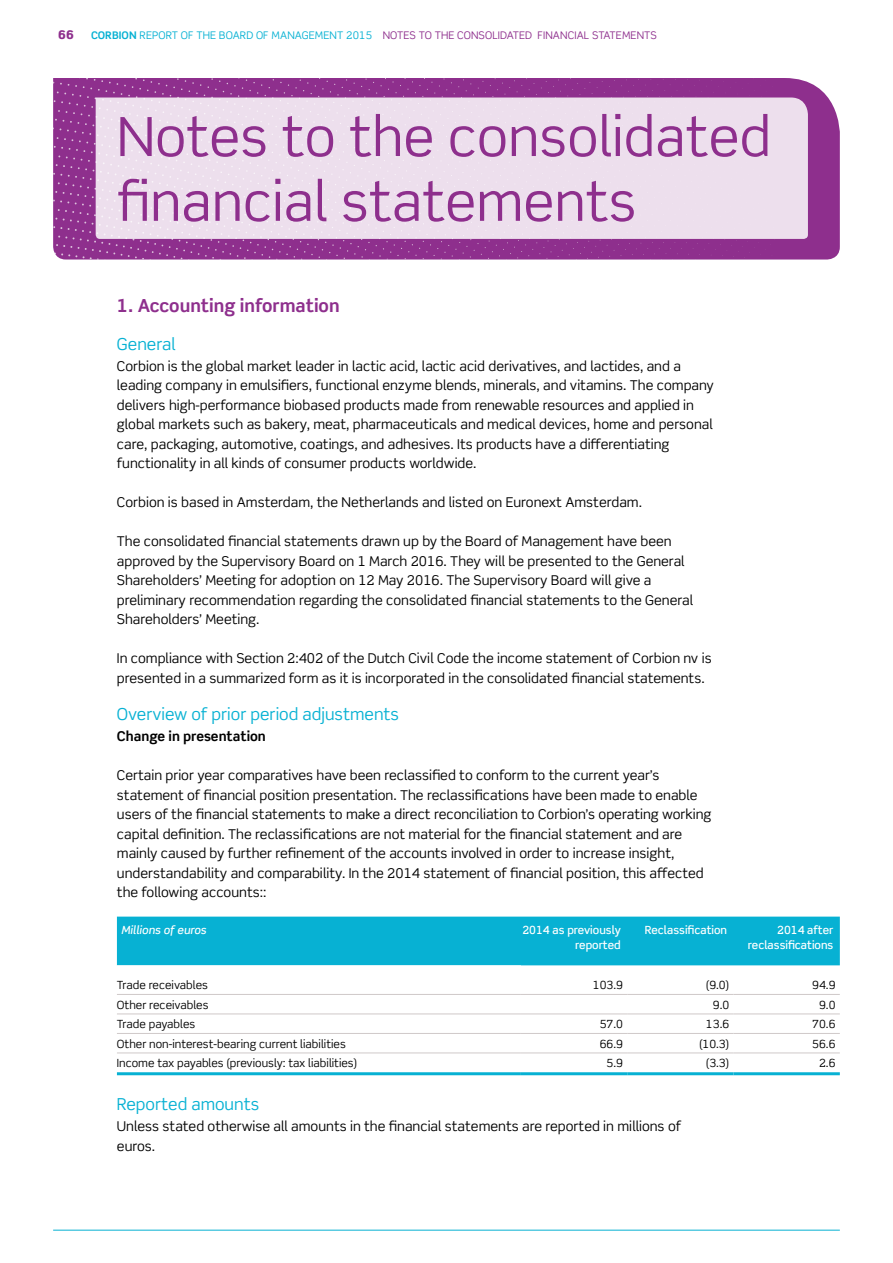
<style>
.page{position:relative;width:893px;height:1263px;background:#fff}
.page>*{position:absolute;margin:0;border:0;box-sizing:border-box;transform-origin:0 0}
.t1{font:54px/64.8px "Scene Std";color:#8e2f8d}
.t2{font:700 18px "Scene Std";color:#8e2f8d}
.t3{font:16.5px "Scene Std";color:#07b1d3}
.t4{font:13.5px/19.5px "Scene Std";color:#000}
.t5{font:700 13.5px "Scene Std";color:#000}
.t6{font:900 12px "Scene Std";color:#8e2f8d}
.t7{font:11.25px "Scene Std";color:#000}
.t8{font:500 11.25px/15px "Scene Std";color:#fff;text-align:right}
.t9{font:italic 500 11.25px "Scene Std";color:#fff}
.t10{font:10.5px "Scene Std";letter-spacing:.01em;color:#07b1d3}
.t11{font:10.5px "Scene Std";letter-spacing:.01em;color:#8e2f8d}
.s1{font-weight:700}
.s2{color:#8e2f8d}
</style>
<div class="page">
<hr style="left:53px;top:1230px;width:787px;height:1px;background:#07b1d3">
<div style="left:117px;top:917px;width:723px;height:48px;background:#07b1d3"></div>
<svg style="left:117px;top:965px;width:723px;height:111px"></svg>
<hr style="left:521px;top:994px;width:106px;height:1px;background:#cfc9c9">
<hr style="left:627px;top:994px;width:106px;height:1px;background:#cfc9c9">
<hr style="left:733px;top:994px;width:107px;height:1px;background:#cfc9c9">
<hr style="left:117px;top:1014px;width:404px;height:1px;background:#cfc9c9">
<hr style="left:521px;top:1014px;width:106px;height:1px;background:#cfc9c9">
<hr style="left:627px;top:1014px;width:106px;height:1px;background:#cfc9c9">
<hr style="left:733px;top:1014px;width:107px;height:1px;background:#cfc9c9">
<hr style="left:521px;top:1033px;width:106px;height:1px;background:#cfc9c9">
<hr style="left:627px;top:1033px;width:106px;height:1px;background:#cfc9c9">
<hr style="left:733px;top:1033px;width:107px;height:1px;background:#cfc9c9">
<hr style="left:521px;top:1053px;width:106px;height:1px;background:#cfc9c9">
<hr style="left:627px;top:1053px;width:106px;height:1px;background:#cfc9c9">
<hr style="left:733px;top:1053px;width:107px;height:1px;background:#cfc9c9">
<hr style="left:117px;top:994px;width:404px;height:1px;background:#cfc9c9">
<hr style="left:117px;top:1033px;width:404px;height:1px;background:#cfc9c9">
<hr style="left:117px;top:1053px;width:404px;height:1px;background:#cfc9c9">
<hr style="left:117px;top:1072px;width:404px;height:3px;background:#07b1d3">
<hr style="left:521px;top:1072px;width:106px;height:3px;background:#07b1d3">
<hr style="left:627px;top:1072px;width:106px;height:3px;background:#07b1d3">
<hr style="left:733px;top:1072px;width:107px;height:3px;background:#07b1d3">
<svg style="left:776px;top:78px;width:64px;height:182px;background:#994398"></svg>
<svg style="left:53px;top:78px;width:723px;height:182px;background:#913690"></svg>
<div style="left:96px;top:98px;width:712px;height:141px;background:#eddfed"></div>
<p class="t6" style="left:58px;top:27px;width:17px">66</p>
<p class="t10" style="left:91px;top:29px;width:307px"><span class="s1">CORBION</span> REPORT OF THE BOARD OF MANAGEMENT 2015 <span class="s2">Note</span></p>
<p class="t11" style="left:410px;top:29px;width:33px">s to the</p>
<p class="t11" style="left:457px;top:29px;width:8px">con</p>
<p class="t11" style="left:479px;top:29px;width:26px">solidated</p>
<p class="t11" style="left:538px;top:29px;width:7px">financia</p>
<p class="t11" style="left:584px;top:29px;width:22px">l statement</p>
<p class="t11" style="left:650px;top:29px;width:8px">s</p>
<h1 class="t1" style="left:117px;top:104px;width:656px">Notes to the consolidated financial statements</h1>
<h2 class="t2" style="left:117px;top:294px;width:224px">1. Accounting information</h2>
<p class="t3" style="left:117px;top:333px;width:60px">General</p>
<p class="t4" style="left:117px;top:356px;width:599px">Corbion is the global market leader in lactic acid, lactic acid derivatives, and lactides, and a leading company in emulsifiers, functional enzyme blends, minerals, and vitamins. The company delivers high-performance biobased products made from renewable resources and applied in global markets such as bakery, meat, pharmaceuticals and medical devices, home and personal care, packaging, automotive, coatings, and adhesives. Its products have a differentiating functionality in all kinds of consumer products worldwide.</p>
<p class="t4" style="left:117px;top:492px;width:527px">Corbion is based in Amsterdam, the Netherlands and listed on Euronext Amsterdam.</p>
<p class="t4" style="left:117px;top:531px;width:578px">The consolidated financial statements drawn up by the Board of Management have been approved by the Supervisory Board on 1 March 2016. They will be presented to the General Shareholders’ Meeting for adoption on 12 May 2016. The Supervisory Board will give a preliminary recommendation regarding the consolidated financial statements to the General Shareholders’ Meeting.</p>
<p class="t4" style="left:117px;top:648px;width:596px">In compliance with Section 2:402 of the Dutch Civil Code the income statement of Corbion nv is presented in a summarized form as it is incorporated in the consolidated financial statements.</p>
<p class="t3" style="left:117px;top:704px;width:284px">Overview of prior period adjustments</p>
<p class="t5" style="left:117px;top:728px;width:150px">Change in presentation</p>
<p class="t4" style="left:117px;top:765px;width:596px">Certain prior year comparatives have been reclassified to conform to the current year’s statement of financial position presentation. The reclassifications have been made to enable users of the financial statements to make a direct reconciliation to Corbion’s operating working capital definition. The reclassifications are not material for the financial statement and are mainly caused by further refinement of the accounts involved in order to increase insight, understandability and comparability. In the 2014 statement of financial position, this affected the following accounts::</p>
<p class="t9" style="left:121px;top:923px;width:87px">Millions of euros</p>
<p class="t8" style="left:522px;top:923px;width:100px">2014 as previously reported</p>
<p class="t8" style="left:645px;top:923px;width:84px">Reclassification</p>
<p class="t8" style="left:748px;top:923px;width:87px">2014 after reclassifications</p>
<p class="t7" style="left:117px;top:978px;width:93px">Trade receivables</p>
<p class="t7" style="left:593px;top:978px;width:32px">103.9</p>
<p class="t7" style="left:706px;top:978px;width:25px">(9.0)</p>
<p class="t7" style="left:812px;top:978px;width:25px">94.9</p>
<p class="t7" style="left:117px;top:997px;width:93px">Other receivables</p>
<p class="t7" style="left:713px;top:997px;width:18px">9.0</p>
<p class="t7" style="left:819px;top:997px;width:18px">9.0</p>
<p class="t7" style="left:117px;top:1017px;width:80px">Trade payables</p>
<p class="t7" style="left:600px;top:1017px;width:25px">57.0</p>
<p class="t7" style="left:706px;top:1017px;width:25px">13.6</p>
<p class="t7" style="left:812px;top:1017px;width:25px">70.6</p>
<p class="t7" style="left:117px;top:1036px;width:230px">Other non-interest-bearing current liabilities</p>
<p class="t7" style="left:600px;top:1036px;width:25px">66.9</p>
<p class="t7" style="left:699px;top:1036px;width:32px">(10.3)</p>
<p class="t7" style="left:812px;top:1036px;width:25px">56.6</p>
<p class="t7" style="left:117px;top:1056px;width:242px">Income tax payables (previously: tax liabilities)</p>
<p class="t7" style="left:606px;top:1056px;width:18px">5.9</p>
<p class="t7" style="left:706px;top:1056px;width:25px">(3.3)</p>
<p class="t7" style="left:819px;top:1056px;width:18px">2.6</p>
<p class="t3" style="left:117px;top:1094px;width:144px">Reported amounts</p>
<p class="t4" style="left:117px;top:1116px;width:566px">Unless stated otherwise all amounts in the financial statements are reported in millions of euros.</p>
</div>
